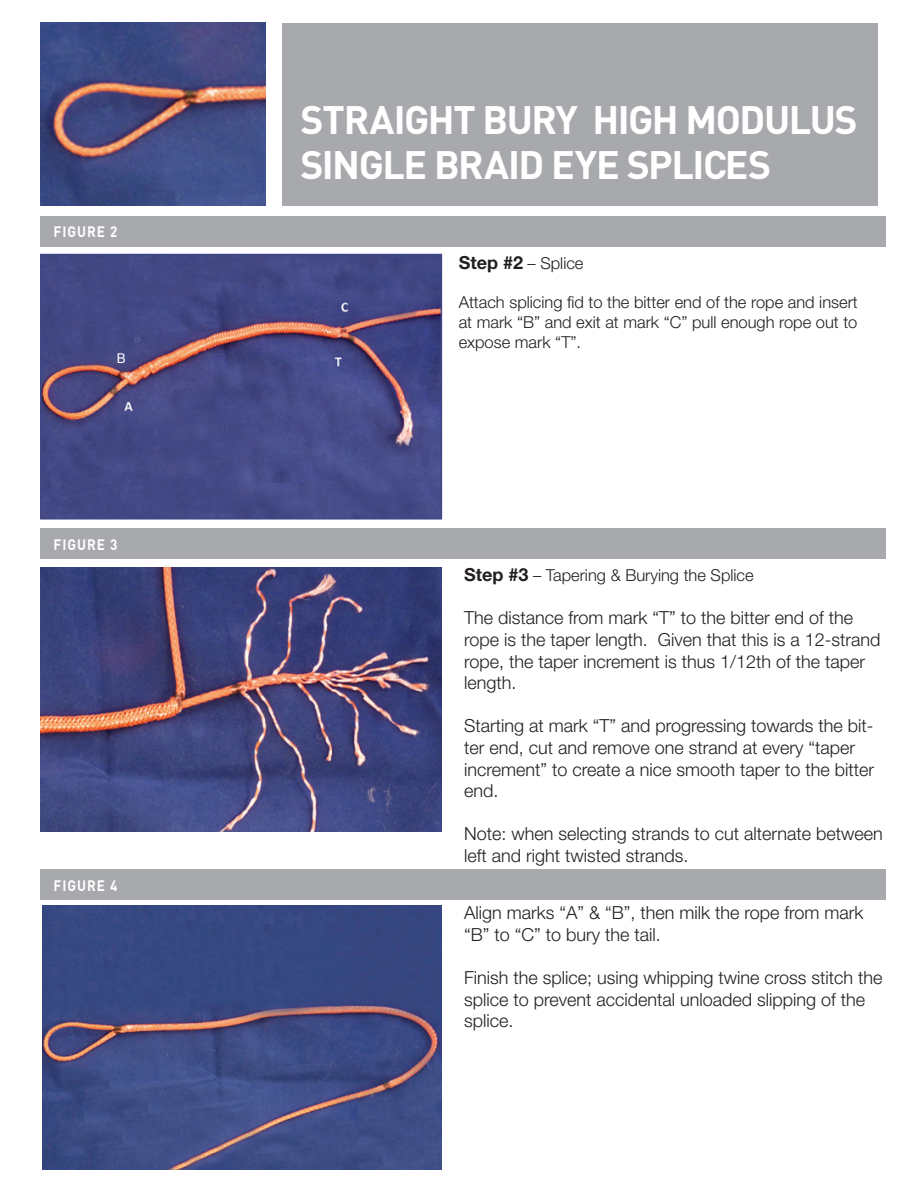
<style>
.page{position:relative;width:918px;height:1188px;background:#fff}
.page>*{position:absolute;margin:0;border:0;box-sizing:border-box;transform-origin:0 0}
.t1{font:700 39.15px/45.3px "DIN";letter-spacing:-.035em;color:#fff}
.t2{font:300 18px/21.6px "Helvetica Neue LT";color:#231f20}
.t3{font:300 16.5px/19.8px "Helvetica Neue LT";color:#231f20;text-align:justify}
.t4{font:700 15px "DIN";letter-spacing:.07em;color:#fff;scale:.9 1}
.t5{font:13.5px "Arial";color:#fff}
.s1{font-weight:700;font-size:18px}
</style>
<div class="page">
<div style="left:283px;top:23px;width:595px;height:182px;background:#a8a9ad"></div>
<div style="left:41px;top:216px;width:845px;height:31px;background:#a8a9ad"></div>
<img style="left:43px;top:257px;width:396px;height:260px">
<div style="left:40px;top:254px;width:402px;height:266px;border:2px solid #3f4886"></div>
<img style="left:40px;top:23px;width:225px;height:182px">
<img style="left:41px;top:567px;width:400px;height:264px">
<div style="left:41px;top:528px;width:845px;height:31px;background:#a8a9ad"></div>
<img style="left:42px;top:905px;width:399px;height:264px">
<div style="left:41px;top:869px;width:845px;height:31px;background:#a8a9ad"></div>
<p class="t4" style="left:54px;top:222px;width:72px">FIGURE 2</p>
<p class="t5" style="left:117px;top:350px;width:11px">B</p>
<p class="t4" style="left:54px;top:534px;width:72px">FIGURE 3</p>
<p class="t4" style="left:54px;top:875px;width:72px">FIGURE 4</p>
<h1 class="t1" style="left:300px;top:95px;width:556px">STRAIGHT BURY H IGH MODULUS<br>SINGLE BRAID EYE SPLICES</h1>
<p class="t3" style="left:459px;top:252px;width:126px"><span class="s1">Step #2</span> – Splice</p>
<p class="t3" style="left:459px;top:292px;width:401px">Attach splicing fid to the bitter end of the rope and insert at mark “B” and exit at mark “C” pull enough rope out to expose mark “T”.</p>
<p class="t3" style="left:464px;top:565px;width:291px"><span class="s1">Step #3</span> – Tapering &amp; Burying the Splice</p>
<p class="t2" style="left:464px;top:607px;width:418px">The distance from mark “T” to the bitter end of the rope is the taper length. Given that this is a 12-strand rope, the taper increment is thus 1/12th of the taper length.</p>
<p class="t2" style="left:464px;top:715px;width:412px">Starting at mark “T” and progressing towards the bit&shy;ter end, cut and remove one strand at every “taper increment” to create a nice smooth taper to the bitter end.</p>
<p class="t2" style="left:464px;top:823px;width:420px">Note: when selecting strands to cut alternate between left and right twisted strands.</p>
<p class="t2" style="left:464px;top:902px;width:401px">Align marks “A” &amp; “B”, then milk the rope from mark “B” to “C” to bury the tail.</p>
<p class="t2" style="left:464px;top:967px;width:420px">Finish the splice; using whipping twine cross stitch the splice to prevent accidental unloaded slipping of the splice.</p>
</div>
